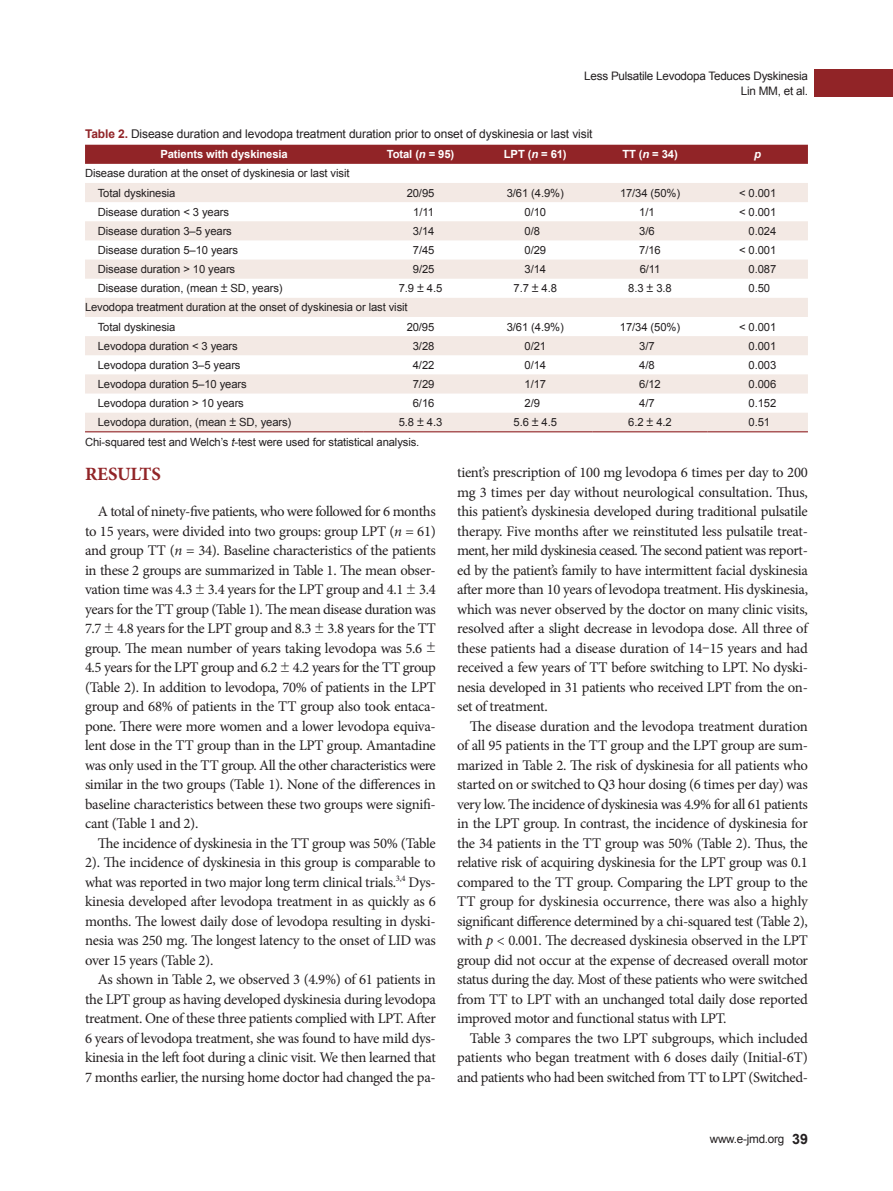
<style>
.page{position:relative;width:893px;height:1191px;background:#fff}
.page>*{position:absolute;margin:0;border:0;box-sizing:border-box;transform-origin:0 0}
.t1{font:700 18.75px "Minion Pro";letter-spacing:-.01em;color:#912427}
.t2{font:14.7px/19.5px "Minion Pro";letter-spacing:-.025em;color:#231f20;text-align:justify}
.t3{font:12px "Arial";letter-spacing:-.01em;color:#231f20}
.t4{font:11.7px/15px "Arial";letter-spacing:-.02em;color:#231f20;text-align:right}
.t5{font:11.25px/19.2px "Arial";letter-spacing:-.01em;color:#231f20}
.t6{font:700 11.25px "Arial";letter-spacing:-.01em;color:#fff}
.t7{font:italic 700 11.25px "Arial";color:#fff}
.s1{font-weight:700;color:#912427}
.s2{font-style:italic}
.s3{font-family:"Garamond";font-weight:700}
.s4{font-family:"Garamond"}
.s5{font-weight:700;font-size:14.25px}
</style>
<div class="page">
<div style="left:814px;top:69px;width:79px;height:28px;background:#912427"></div>
<div style="left:85px;top:145px;width:723px;height:19px;background:#912427"></div>
<svg style="left:85px;top:183px;width:723px;height:248px;fill:#f3e9e4"></svg>
<hr style="left:85px;top:431px;width:278px;height:1px;background:#912427">
<hr style="left:363px;top:431px;width:115px;height:1px;background:#912427">
<hr style="left:478px;top:431px;width:115px;height:1px;background:#912427">
<hr style="left:593px;top:431px;width:114px;height:1px;background:#912427">
<hr style="left:707px;top:431px;width:101px;height:1px;background:#912427">
<p class="t4" style="left:584px;top:68px;width:225px">Less Pulsatile Levodopa Teduces Dyskinesia<br>Lin MM, et al.</p>
<p class="t3" style="left:85px;top:126px;width:509px"><span class="s1">Table 2.</span> Disease duration and levodopa treatment duration prior to onset of dyskinesia or last visit</p>
<p class="t6" style="left:160px;top:147px;width:129px">Patients with dyskinesia</p>
<p class="t6" style="left:387px;top:147px;width:69px">Total (<span class="s2">n</span> = 95)</p>
<p class="t6" style="left:504px;top:147px;width:64px">LPT (<span class="s2">n</span> = 61)</p>
<p class="t6" style="left:622px;top:147px;width:57px">TT (<span class="s2">n</span> = 34)</p>
<p class="t7" style="left:754px;top:147px;width:8px">p</p>
<p class="t5" style="left:98px;top:164px;width:253px;text-indent:-13px">Disease duration at the onset of dyskinesia or last visit<br>Total dyskinesia</p>
<p class="t5" style="left:407px;top:183px;width:29px">20/95</p>
<p class="t5" style="left:507px;top:183px;width:59px">3/61 (4.9%)</p>
<p class="t5" style="left:620px;top:183px;width:62px">17/34 (50%)</p>
<p class="t5" style="left:739px;top:183px;width:39px">&lt; 0.001</p>
<p class="t5" style="left:98px;top:202px;width:133px">Disease duration &lt; 3 years</p>
<p class="t5" style="left:413px;top:202px;width:22px">1/11</p>
<p class="t5" style="left:525px;top:202px;width:23px">0/10</p>
<p class="t5" style="left:639px;top:202px;width:17px">1/1</p>
<p class="t5" style="left:739px;top:202px;width:39px">&lt; 0.001</p>
<p class="t5" style="left:98px;top:221px;width:136px">Disease duration 3–5 years</p>
<p class="t5" style="left:413px;top:221px;width:23px">3/14</p>
<p class="t5" style="left:525px;top:221px;width:17px">0/8</p>
<p class="t5" style="left:639px;top:221px;width:17px">3/6</p>
<p class="t5" style="left:749px;top:221px;width:29px">0.024</p>
<p class="t5" style="left:98px;top:241px;width:142px">Disease duration 5–10 years</p>
<p class="t5" style="left:413px;top:241px;width:23px">7/45</p>
<p class="t5" style="left:525px;top:241px;width:23px">0/29</p>
<p class="t5" style="left:639px;top:241px;width:23px">7/16</p>
<p class="t5" style="left:739px;top:241px;width:39px">&lt; 0.001</p>
<p class="t5" style="left:98px;top:260px;width:139px">Disease duration &gt; 10 years</p>
<p class="t5" style="left:413px;top:260px;width:23px">9/25</p>
<p class="t5" style="left:525px;top:260px;width:23px">3/14</p>
<p class="t5" style="left:640px;top:260px;width:22px">6/11</p>
<p class="t5" style="left:749px;top:260px;width:29px">0.087</p>
<p class="t5" style="left:98px;top:279px;width:186px">Disease duration, (mean <span class="s3">±</span> SD, years)</p>
<p class="t5" style="left:399px;top:279px;width:45px">7.9 <span class="s3">±</span> 4.5</p>
<p class="t5" style="left:514px;top:279px;width:45px">7.7 <span class="s3">±</span> 4.8</p>
<p class="t5" style="left:628px;top:279px;width:45px">8.3 <span class="s3">±</span> 3.8</p>
<p class="t5" style="left:749px;top:279px;width:23px">0.50</p>
<p class="t5" style="left:98px;top:298px;width:311px;text-indent:-13px">Levodopa treatment duration at the onset of dyskinesia or last visit<br>Total dyskinesia</p>
<p class="t5" style="left:407px;top:317px;width:29px">20/95</p>
<p class="t5" style="left:507px;top:317px;width:59px">3/61 (4.9%)</p>
<p class="t5" style="left:620px;top:317px;width:62px">17/34 (50%)</p>
<p class="t5" style="left:739px;top:317px;width:39px">&lt; 0.001</p>
<p class="t5" style="left:98px;top:336px;width:141px">Levodopa duration &lt; 3 years</p>
<p class="t5" style="left:413px;top:336px;width:23px">3/28</p>
<p class="t5" style="left:524px;top:336px;width:23px">0/21</p>
<p class="t5" style="left:639px;top:336px;width:17px">3/7</p>
<p class="t5" style="left:749px;top:336px;width:29px">0.001</p>
<p class="t5" style="left:98px;top:355px;width:144px">Levodopa duration 3–5 years</p>
<p class="t5" style="left:413px;top:355px;width:23px">4/22</p>
<p class="t5" style="left:524px;top:355px;width:23px">0/14</p>
<p class="t5" style="left:639px;top:355px;width:17px">4/8</p>
<p class="t5" style="left:749px;top:355px;width:29px">0.003</p>
<p class="t5" style="left:98px;top:374px;width:150px">Levodopa duration 5–10 years</p>
<p class="t5" style="left:413px;top:374px;width:23px">7/29</p>
<p class="t5" style="left:524px;top:374px;width:23px">1/17</p>
<p class="t5" style="left:639px;top:374px;width:23px">6/12</p>
<p class="t5" style="left:749px;top:374px;width:29px">0.006</p>
<p class="t5" style="left:98px;top:394px;width:148px">Levodopa duration &gt; 10 years</p>
<p class="t5" style="left:413px;top:394px;width:23px">6/16</p>
<p class="t5" style="left:524px;top:394px;width:17px">2/9</p>
<p class="t5" style="left:639px;top:394px;width:17px">4/7</p>
<p class="t5" style="left:749px;top:394px;width:29px">0.152</p>
<p class="t5" style="left:98px;top:412px;width:195px">Levodopa duration, (mean <span class="s3">±</span> SD, years)</p>
<p class="t5" style="left:399px;top:412px;width:45px">5.8 <span class="s3">±</span> 4.3</p>
<p class="t5" style="left:514px;top:412px;width:45px">5.6 <span class="s3">±</span> 4.5</p>
<p class="t5" style="left:628px;top:412px;width:45px">6.2 <span class="s3">±</span> 4.2</p>
<p class="t5" style="left:748px;top:412px;width:23px">0.51</p>
<p class="t5" style="left:85px;top:432px;width:336px">Chi-squared test and Welch’s <span class="s2">t</span>-test were used for statistical analysis.</p>
<p class="t1" style="left:85px;top:461px;width:77px">RESULTS</p>
<p class="t2" style="left:85px;top:501px;width:352px;text-indent:13px">A total of ninety-five patients, who were followed for 6 months to 15 years, were divided into two groups: group LPT (<span class="s2">n</span> = 61) and group TT (<span class="s2">n</span> = 34). Baseline characteristics of the patients in these 2 groups are summarized in Table 1. The mean obser&shy;vation time was 4.3 <span class="s4">±</span> 3.4 years for the LPT group and 4.1 <span class="s4">±</span> 3.4 years for the TT group (Table 1). The mean disease duration was 7.7 <span class="s4">±</span> 4.8 years for the LPT group and 8.3 <span class="s4">±</span> 3.8 years for the TT group. The mean number of years taking levodopa was 5.6 <span class="s4">± </span>4.5 years for the LPT group and 6.2 <span class="s4">±</span> 4.2 years for the TT group (Table 2). In addition to levodopa, 70% of patients in the LPT group and 68% of patients in the TT group also took entaca&shy;pone. There were more women and a lower levodopa equiva&shy;lent dose in the TT group than in the LPT group. Amantadine was only used in the TT group. All the other characteristics were similar in the two groups (Table 1). None of the differences in baseline characteristics between these two groups were signifi&shy;cant (Table 1 and 2).</p>
<p class="t2" style="left:85px;top:833px;width:352px;text-indent:13px">The incidence of dyskinesia in the TT group was 50% (Table 2). The incidence of dyskinesia in this group is comparable to what was reported in two major long term clinical trials.<sup>3,4</sup> Dys&shy;kinesia developed after levodopa treatment in as quickly as 6 months. The lowest daily dose of levodopa resulting in dyski&shy;nesia was 250 mg. The longest latency to the onset of LID was over 15 years (Table 2).</p>
<p class="t2" style="left:85px;top:969px;width:352px;text-indent:13px">As shown in Table 2, we observed 3 (4.9%) of 61 patients in the LPT group as having developed dyskinesia during levodopa treatment. One of these three patients complied with LPT. After 6 years of levodopa treatment, she was found to have mild dys&shy;kinesia in the left foot during a clinic visit. We then learned that 7 months earlier, the nursing home doctor had changed the pa-</p>
<p class="t2" style="left:457px;top:462px;width:352px">tient’s prescription of 100 mg levodopa 6 times per day to 200 mg 3 times per day without neurological consultation. Thus, this patient’s dyskinesia developed during traditional pulsatile therapy. Five months after we reinstituted less pulsatile treat&shy;ment, her mild dyskinesia ceased. The second patient was report&shy;ed by the patient’s family to have intermittent facial dyskinesia after more than 10 years of levodopa treatment. His dyskinesia, which was never observed by the doctor on many clinic visits, resolved after a slight decrease in levodopa dose. All three of these patients had a disease duration of 14–15 years and had received a few years of TT before switching to LPT. No dyski&shy;nesia developed in 31 patients who received LPT from the on&shy;set of treatment.</p>
<p class="t2" style="left:457px;top:716px;width:352px;text-indent:13px">The disease duration and the levodopa treatment duration of all 95 patients in the TT group and the LPT group are sum&shy;marized in Table 2. The risk of dyskinesia for all patients who started on or switched to Q3 hour dosing (6 times per day) was very low. The incidence of dyskinesia was 4.9% for all 61 patients in the LPT group. In contrast, the incidence of dyskinesia for the 34 patients in the TT group was 50% (Table 2). Thus, the relative risk of acquiring dyskinesia for the LPT group was 0.1 compared to the TT group. Comparing the LPT group to the TT group for dyskinesia occurrence, there was also a highly significant difference determined by a chi-squared test (Table 2), with <span class="s2">p</span> &lt; 0.001. The decreased dyskinesia observed in the LPT group did not occur at the expense of decreased overall motor status during the day. Most of these patients who were switched from TT to LPT with an unchanged total daily dose reported improved motor and functional status with LPT.</p>
<p class="t2" style="left:457px;top:1028px;width:352px;text-indent:13px">Table 3 compares the two LPT subgroups, which included patients who began treatment with 6 doses daily (Initial-6T) and patients who had been switched from TT to LPT (Switched-</p>
<p class="t4" style="left:710px;top:1131px;width:100px">www.e-jmd.org <span class="s5">39</span></p>
</div>
